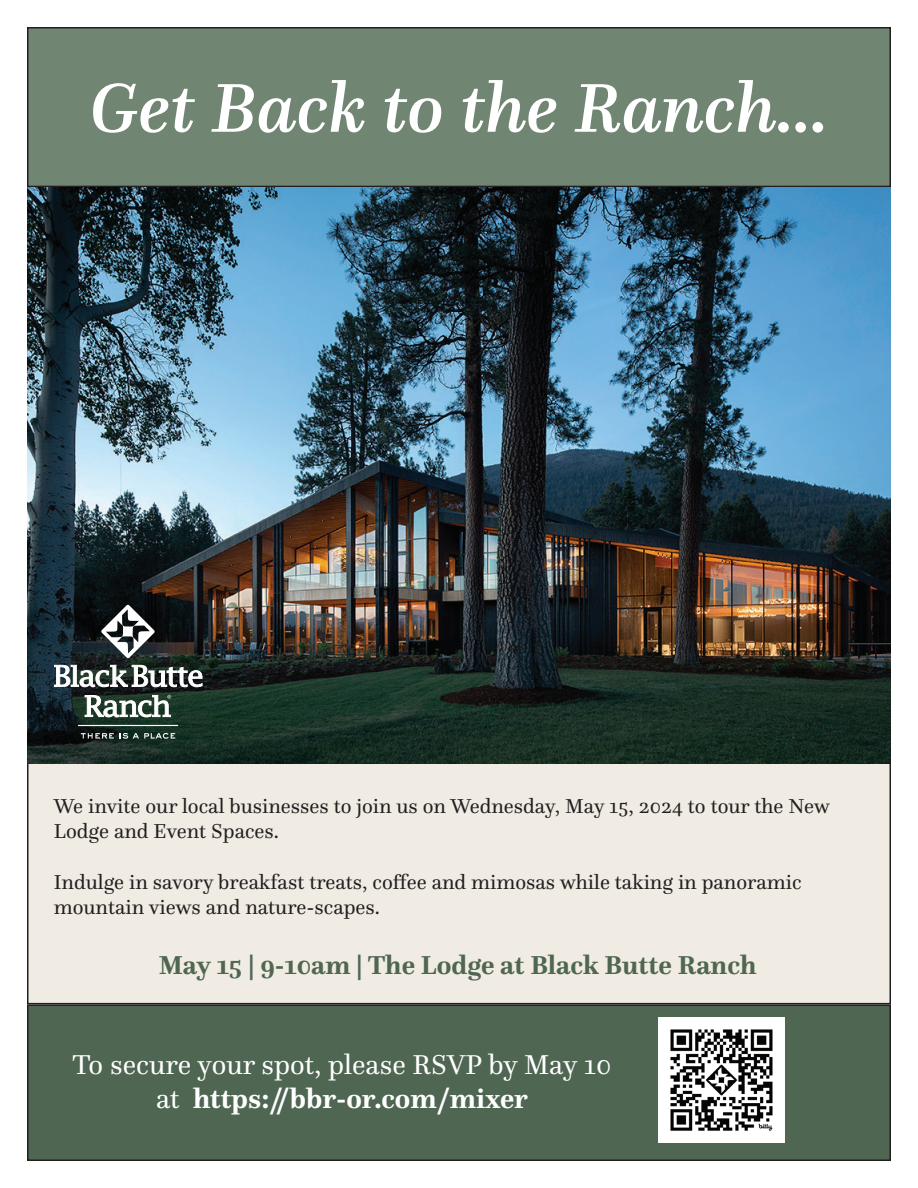
<style>
.page{position:relative;width:918px;height:1188px;background:#fff}
.page>*{position:absolute;margin:0;border:0;box-sizing:border-box;transform-origin:0 0}
.t1{font:italic 500 72px "Questa";color:#fff}
.t2{font:28.5px/34.2px "Questa";color:#fff;text-align:center}
.t3{font:700 27px "Questa";color:#4f6653}
.t4{font:21px/25.2px "Questa";color:#231f20}
.s1{font-weight:700}
</style>
<div class="page">
<div style="left:28px;top:1005px;width:862px;height:155px;background:#4f6653"></div>
<div style="left:27px;top:1004px;width:864px;height:157px;border:2px solid #231f20"></div>
<div style="left:28px;top:28px;width:862px;height:158px;background:#708572"></div>
<div style="left:27px;top:27px;width:864px;height:160px;border:2px solid #231f20"></div>
<div style="left:28px;top:728px;width:862px;height:276px;background:#f0ece4"></div>
<img style="left:27px;top:187px;width:864px;height:576px">
<img style="left:659px;top:1017px;width:125px;height:126px">
<svg style="left:54px;top:665px;width:148px;height:22px"></svg>
<svg style="left:84px;top:695px;width:87px;height:23px"></svg>
<svg style="left:81px;top:733px;width:33px;height:6px"></svg>
<svg style="left:120px;top:733px;width:55px;height:6px"></svg>
<hr style="left:78px;top:725px;width:100px;height:1px;background:#fff">
<svg style="left:101px;top:605px;width:54px;height:53px"></svg>
<h1 class="t1" style="left:89px;top:63px;width:741px">Get Back to the Ranch…</h1>
<p class="t4" style="left:54px;top:793px;width:778px">We invite our local businesses to join us on Wednesday, May 15, 2024 to tour the New<br>Lodge and Event Spaces.</p>
<p class="t4" style="left:54px;top:869px;width:749px">Indulge in savory breakfast treats, coffee and mimosas while taking in panoramic mountain views and nature-scapes.</p>
<p class="t3" style="left:159px;top:948px;width:599px">May 15 | 9-10am | The Lodge at Black Butte Ranch</p>
<h2 class="t2" style="left:72px;top:1047px;width:541px">To secure your spot, please RSVP by May 10 at <span class="s1">https://bbr-or.com/mixer</span></h2>
</div>
